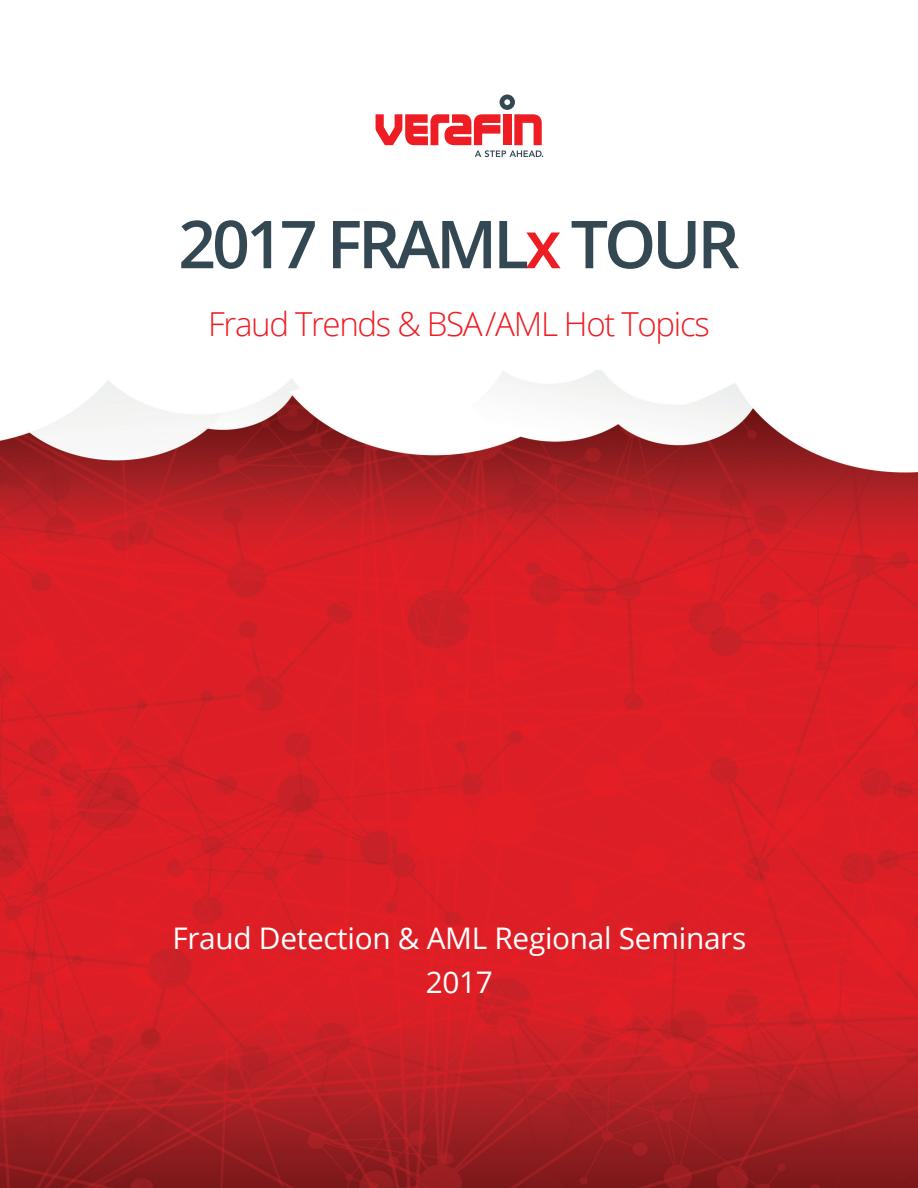
<style>
.page{position:relative;width:918px;height:1188px;background:#fff}
.page>*{position:absolute;margin:0;border:0;box-sizing:border-box;transform-origin:0 0}
.body{font:600 66.15px "Open Sans";letter-spacing:-.06em;color:#344853}
.body-2{font:300 33px "Open Sans";letter-spacing:-.04em;color:#ee1d23}
.body-3{font:29.85px/44px "Open Sans";letter-spacing:-.01em;color:#fff;text-align:center}
.s1{color:#ee1d23}
</style>
<div class="page">
<img style="left:0;top:114px;width:918px;height:1074px">
<svg style="left:376px;top:94px;width:167px;height:63px"></svg>
<p class="body" style="left:178px;top:199px;width:563px">2017 FRAML<span class="s1">x</span> TOUR</p>
<p class="body-2" style="left:208px;top:301px;width:503px">Fraud Trends &amp; BSA/AML Hot Topics</p>
<p class="body-3" style="left:172px;top:916px;width:575px">Fraud Detection &amp; AML Regional Seminars<br>2017</p>
</div>
